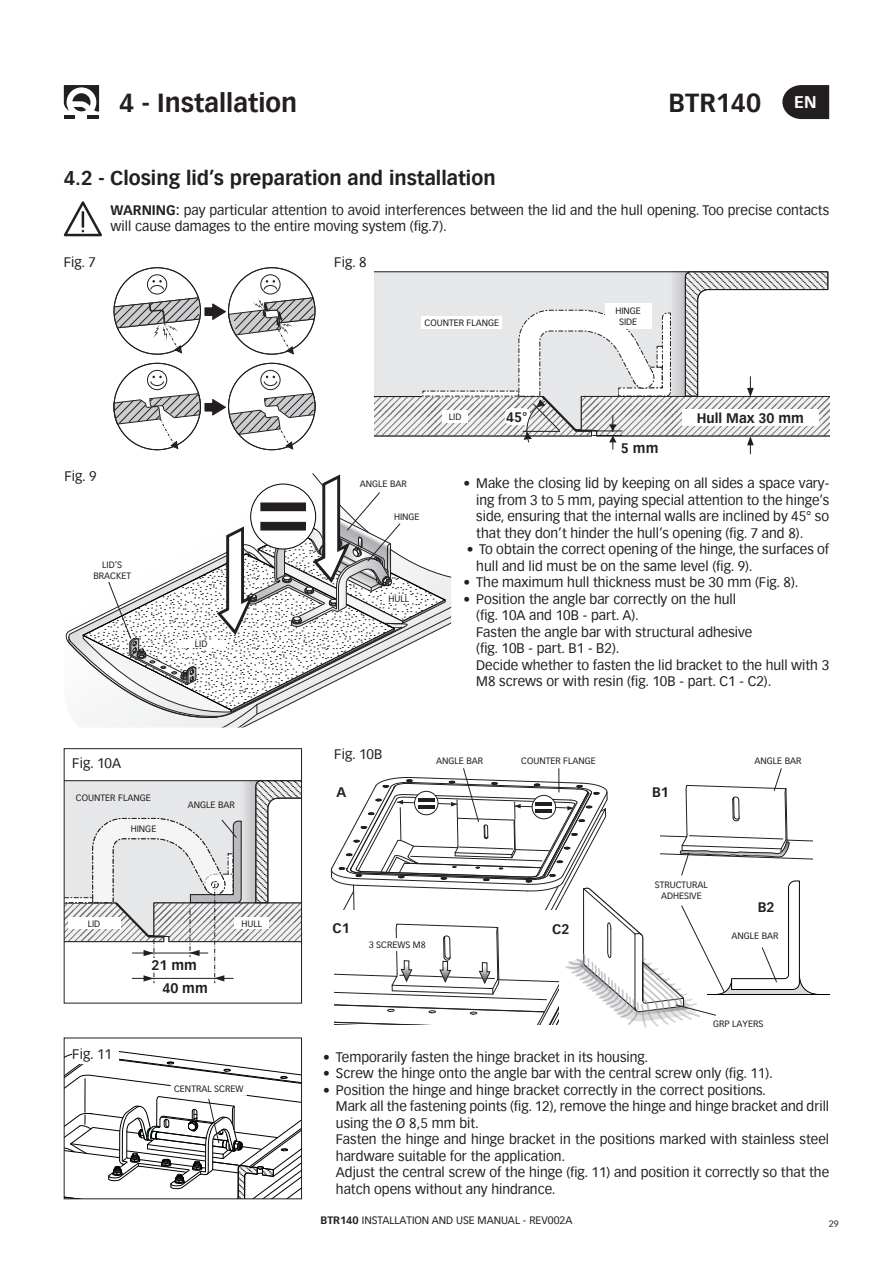
<style>
.page{position:relative;width:893px;height:1263px;background:#fff}
.page>*{position:absolute;margin:0;border:0;box-sizing:border-box;transform-origin:0 0}
.t1{font:700 25.5px "Vectora Com";color:#231f20}
.t2{font:700 19.5px "Vectora Com";color:#231f20}
.t3{font:700 16.5px "Vectora Com";color:#fff}
.t4{font:13.5px/16.5px "Vectora Com";color:#231f20}
.t5{font:700 13.5px "Vectora Com";color:#231f20}
.t6{font:10.5px "Vectora Com";color:#231f20}
.t7{font:9px/10.8px "Vectora Com";color:#231f20;text-align:center}
.s1{font-weight:700}
</style>
<div class="page">
<svg style="left:64px;top:85px;width:35px;height:34px"></svg>
<svg style="left:782px;top:85px;width:47px;height:34px;background:#383435"></svg>
<hr style="left:708px;top:994px;width:121px;height:1px;background:#000001">
<svg style="left:114px;top:267px;width:201px;height:87px"></svg>
<svg style="left:261px;top:370px;width:19px;height:20px"></svg>
<div style="left:261px;top:370px;width:19px;height:20px;border:1px solid #231f20;border-radius:50%"></div>
<svg style="left:264px;top:376px;width:13px;height:10px"></svg>
<svg style="left:147px;top:370px;width:20px;height:20px"></svg>
<div style="left:147px;top:370px;width:20px;height:20px;border:1px solid #231f20;border-radius:50%"></div>
<svg style="left:150px;top:376px;width:14px;height:10px"></svg>
<svg style="left:113px;top:393px;width:202px;height:56px"></svg>
<svg style="left:64px;top:780px;width:238px;height:203px"></svg>
<svg style="left:65px;top:473px;width:386px;height:254px"></svg>
<svg style="left:330px;top:768px;width:489px;height:258px"></svg>
<svg style="left:64px;top:998px;width:238px;height:202px"></svg>
<div style="left:72px;top:1043px;width:47px;height:21px;background:#fff"></div>
<svg style="left:64px;top:201px;width:38px;height:35px"></svg>
<div style="left:149px;top:958px;width:51px;height:13px;background:#fff"></div>
<svg style="left:374px;top:271px;width:455px;height:183px"></svg>
<p class="t1" style="left:119px;top:87px;width:180px">4 - Installation</p>
<p class="t2" style="left:64px;top:166px;width:433px">4.2 - Closing lid’s preparation and installation</p>
<h1 class="t1" style="left:669px;top:87px;width:94px">BTR140</h1>
<p class="t3" style="left:794px;top:92px;width:24px">EN</p>
<p class="t4" style="left:64px;top:254px;width:34px">Fig. 7</p>
<p class="t4" style="left:111px;top:202px;width:720px"><span class="s1">WARNING:</span> pay particular attention to avoid interferences between the lid and the hull opening. Too precise contacts will cause damages to the entire moving system (fig.7).</p>
<p class="t4" style="left:334px;top:254px;width:34px">Fig. 8</p>
<p class="t7" style="left:424px;top:318px;width:76px">COUNTER FLANGE</p>
<p class="t7" style="left:615px;top:306px;width:27px">HINGE</p>
<p class="t7" style="left:619px;top:316px;width:20px">SIDE</p>
<p class="t7" style="left:449px;top:412px;width:14px">LID</p>
<p class="t5" style="left:506px;top:409px;width:23px">45°</p>
<p class="t5" style="left:621px;top:440px;width:39px">5 mm</p>
<p class="t5" style="left:697px;top:410px;width:109px">Hull Max 30 mm</p>
<p class="t4" style="left:64px;top:468px;width:34px">Fig. 9</p>
<p class="t7" style="left:93px;top:560px;width:39px">LID’S<br>BRACKET</p>
<p class="t7" style="left:195px;top:639px;width:14px">LID</p>
<p class="t4" style="left:72px;top:755px;width:50px">Fig. 10A</p>
<p class="t7" style="left:76px;top:792px;width:76px">COUNTER FLANGE</p>
<p class="t7" style="left:131px;top:823px;width:27px">HINGE</p>
<p class="t7" style="left:188px;top:800px;width:49px">ANGLE BAR</p>
<p class="t7" style="left:88px;top:918px;width:14px">LID</p>
<p class="t7" style="left:242px;top:918px;width:22px">HULL</p>
<p class="t5" style="left:151px;top:956px;width:47px">21 mm</p>
<p class="t4" style="left:72px;top:1045px;width:41px">Fig. 11</p>
<p class="t5" style="left:162px;top:980px;width:47px">40 mm</p>
<p class="t7" style="left:174px;top:1083px;width:71px">CENTRAL SCREW</p>
<p class="t7" style="left:360px;top:478px;width:49px">ANGLE BAR</p>
<p class="t7" style="left:394px;top:511px;width:27px">HINGE</p>
<p class="t7" style="left:388px;top:593px;width:22px">HULL</p>
<p class="t4" style="left:476px;top:475px;width:354px;text-align:justify;text-indent:-13px">• Make the closing lid by keeping on all sides a space vary&shy;ing from 3 to 5 mm, paying special attention to the hinge’s side, ensuring that the internal walls are inclined by 45° so that they don’t hinder the hull’s opening (fig. 7 and 8).</p>
<p class="t4" style="left:476px;top:541px;width:354px;text-indent:-10px">• To obtain the correct opening of the hinge, the surfaces of hull and lid must be on the same level (fig. 9).</p>
<p class="t4" style="left:463px;top:574px;width:337px">• The maximum hull thickness must be 30 mm (Fig. 8).</p>
<p class="t4" style="left:463px;top:591px;width:274px">• Position the angle bar correctly on the hull</p>
<p class="t4" style="left:476px;top:607px;width:164px">(fig. 10A and 10B - part. A).</p>
<p class="t4" style="left:476px;top:624px;width:278px">Fasten the angle bar with structural adhesive</p>
<p class="t4" style="left:476px;top:640px;width:145px">(fig. 10B - part. B1 - B2).</p>
<p class="t4" style="left:476px;top:657px;width:354px">Decide whether to fasten the lid bracket to the hull with 3<br>M8 screws or with resin (fig. 10B - part. C1 - C2).</p>
<p class="t4" style="left:334px;top:746px;width:50px">Fig. 10B</p>
<p class="t5" style="left:336px;top:784px;width:11px">A</p>
<p class="t5" style="left:652px;top:784px;width:18px">B1</p>
<p class="t7" style="left:436px;top:755px;width:49px">ANGLE BAR</p>
<p class="t7" style="left:521px;top:755px;width:76px">COUNTER FLANGE</p>
<p class="t7" style="left:754px;top:755px;width:49px">ANGLE BAR</p>
<p class="t5" style="left:333px;top:920px;width:19px">C1</p>
<p class="t7" style="left:369px;top:939px;width:59px">3 SCREWS M8</p>
<p class="t5" style="left:552px;top:921px;width:19px">C2</p>
<p class="t7" style="left:655px;top:879px;width:55px">STRUCTURAL<br>ADHESIVE</p>
<p class="t5" style="left:758px;top:899px;width:18px">B2</p>
<p class="t7" style="left:731px;top:931px;width:49px">ANGLE BAR</p>
<p class="t7" style="left:713px;top:1018px;width:52px">GRP LAYERS</p>
<p class="t4" style="left:323px;top:1048px;width:327px">• Temporarily fasten the hinge bracket in its housing.</p>
<p class="t4" style="left:323px;top:1065px;width:451px">• Screw the hinge onto the angle bar with the central screw only (fig. 11).</p>
<p class="t4" style="left:323px;top:1081px;width:444px">• Position the hinge and hinge bracket correctly in the correct positions.</p>
<p class="t4" style="left:336px;top:1098px;width:495px">Mark all the fastening points (fig. 12), remove the hinge and hinge bracket and drill using the Ø 8,5 mm bit.</p>
<p class="t4" style="left:336px;top:1131px;width:495px">Fasten the hinge and hinge bracket in the positions marked with stainless steel hardware suitable for the application.</p>
<p class="t4" style="left:336px;top:1164px;width:495px">Adjust the central screw of the hinge (fig. 11) and position it correctly so that the hatch opens without any hindrance.</p>
<p class="t6" style="left:321px;top:1214px;width:253px"><span class="s1">BTR140</span> INSTALLATION AND USE MANUAL - REV002A</p>
<p class="t7" style="left:829px;top:1218px;width:12px">29</p>
</div>
